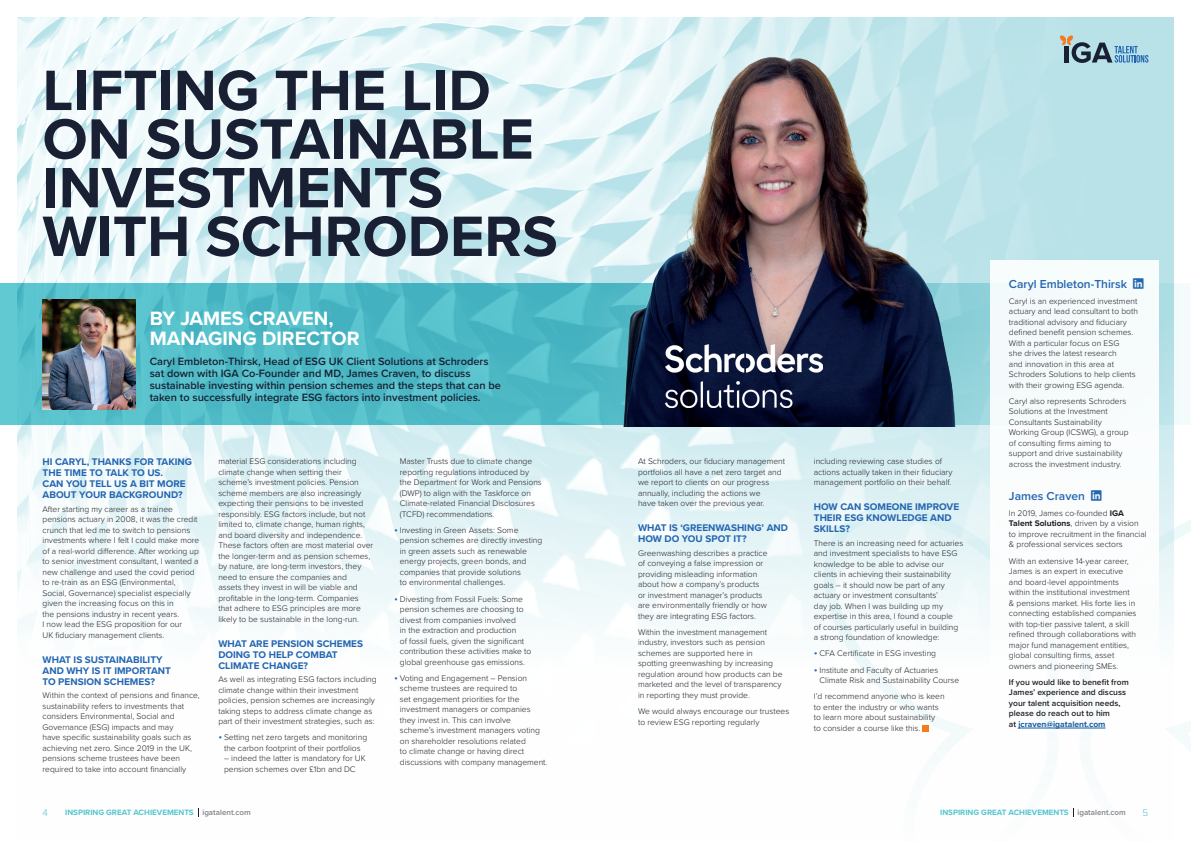
<style>
.page{position:relative;width:1191px;height:842px;background:#fff}
.page>*{position:absolute;margin:0;border:0;box-sizing:border-box;transform-origin:0 0}
.Question{font:700 59px/48.6px "Proxima Nova";color:#192033}
.Question-2{font:700 20px/20px "Proxima Nova";color:#fff}
.Inbody_Title{font:600 12px "Proxima Nova";color:#2365b1}
.subhead_blue{font:600 11px/12px "Proxima Nova";color:#192033}
.Question-3{font:700 10px/11px "Proxima Nova";color:#2365b1}
.t1{font:300 10px "Proxima Nova";color:#54c5cf}
.Body_Text{font:300 8.5px/10.5px "Proxima Nova";color:#201e26}
.Body_Text-2{font:600 8.5px/10.5px "Proxima Nova";color:#201e26}
.t2{font:700 8px "Proxima Nova";color:#54c5cf}
.s1{font-size:11px;color:#2365b1}
.s2{font-weight:700}
.s3{font-weight:700;color:#175d9e}
.s4{font-weight:600;color:#808087}
</style>
<div class="page">
<svg style="left:938px;top:17px;width:236px;height:732px;fill:#b8e2e8"></svg>
<img style="left:17px;top:17px;width:1129px;height:726px">
<div style="left:922px;top:725px;width:7px;height:7px;background:#f47b21"></div>
<svg style="left:0;top:283px;width:1187px;height:142px;background:#59bfca"></svg>
<img style="left:610px;top:38px;width:362px;height:389px">
<img style="left:665px;top:344px;width:157px;height:63px">
<div style="left:989px;top:261px;width:169px;height:491px;background:#fff"></div>
<hr style="left:1018px;top:728px;width:87px;height:1px;background:#175d9e">
<img style="left:43px;top:299px;width:93px;height:110px">
<svg style="left:1060px;top:35px;width:88px;height:28px;background:#8babb8"></svg>
<p class="Question" style="left:43px;top:65px;width:516px">LIFTING THE LID<br>ON SUSTAINABLE<br>INVESTMENTS<br>WITH SCHRODERS</p>
<p class="Question-2" style="left:150px;top:308px;width:211px">BY JAMES CRAVEN,<br>MANAGING DIRECTOR</p>
<p class="subhead_blue" style="left:150px;top:355px;width:353px">Caryl Embleton-Thirsk, Head of ESG UK Client Solutions at Schroders sat down with IGA Co-Founder and MD, James Craven, to discuss sustainable investing within pension schemes and the steps that can be taken to successfully integrate ESG factors into investment policies.</p>
<p class="Question-3" style="left:43px;top:456px;width:151px">HI CARYL, THANKS FOR TAKING<br>THE TIME TO TALK TO US.<br>CAN YOU TELL US A BIT MORE<br>ABOUT YOUR BACKGROUND?</p>
<p class="Body_Text" style="left:43px;top:503px;width:158px">After starting my career as a trainee pensions actuary in 2008, it was the credit crunch that led me to switch to pensions investments where I felt I could make more of a real-world difference. After working up to senior investment consultant, I wanted a new challenge and used the covid period to re-train as an ESG (Environmental, Social, Governance) specialist especially given the increasing focus on this in<br>the pensions industry in recent years.<br>I now lead the ESG proposition for our<br>UK fiduciary management clients.</p>
<p class="Question-3" style="left:43px;top:654px;width:130px">WHAT IS SUSTAINABILITY<br>AND WHY IS IT IMPORTANT<br>TO PENSION SCHEMES?</p>
<p class="Body_Text" style="left:43px;top:689px;width:159px">Within the context of pensions and finance, sustainability refers to investments that considers Environmental, Social and Governance (ESG) impacts and may<br>have specific sustainability goals such as achieving net zero. Since 2019 in the UK, pensions scheme trustees have been required to take into account financially</p>
<p class="Body_Text" style="left:218px;top:456px;width:156px">material ESG considerations including climate change when setting their scheme’s investment policies. Pension scheme members are also increasingly expecting their pensions to be invested responsibly. ESG factors include, but not limited to, climate change, human rights, and board diversity and independence.<br>These factors often are most material over the longer-term and as pension schemes, by nature, are long-term investors, they need to ensure the companies and<br>assets they invest in will be viable and profitable in the long-term. Companies that adhere to ESG principles are more likely to be sustainable in the long-run.</p>
<p class="Question-3" style="left:218px;top:638px;width:146px">WHAT ARE PENSION SCHEMES<br>DOING TO HELP COMBAT<br>CLIMATE CHANGE?</p>
<p class="Body_Text" style="left:218px;top:674px;width:160px">As well as integrating ESG factors including climate change within their investment policies, pension schemes are increasingly taking steps to address climate change as part of their investment strategies, such as:</p>
<p class="Body_Text" style="left:218px;top:732px;width:150px;text-align:center"><span class="s1">•</span> Setting net zero targets and monitoring the carbon footprint of their portfolios</p>
<p class="Body_Text" style="left:224px;top:753px;width:143px">– indeed the latter is mandatory for UK pension schemes over £1bn and DC</p>
<p class="Body_Text" style="left:400px;top:456px;width:143px">Master Trusts due to climate change reporting regulations introduced by the Department for Work and Pensions (DWP) to align with the Taskforce on Climate-related Financial Disclosures (TCFD) recommendations.</p>
<p class="Body_Text" style="left:400px;top:524px;width:144px;text-indent:-6px"><span class="s1">•</span> Investing in Green Assets: Some pension schemes are directly investing in green assets such as renewable energy projects, green bonds, and companies that provide solutions<br>to environmental challenges.</p>
<p class="Body_Text" style="left:400px;top:593px;width:133px;text-indent:-6px"><span class="s1">•</span> Divesting from Fossil Fuels: Some pension schemes are choosing to divest from companies involved<br>in the extraction and production<br>of fossil fuels, given the significant contribution these activities make to global greenhouse gas emissions.</p>
<p class="Body_Text" style="left:400px;top:672px;width:149px;text-indent:-6px"><span class="s1">•</span> Voting and Engagement – Pension scheme trustees are required to<br>set engagement priorities for the investment managers or companies they invest in. This can involve scheme’s investment managers voting on shareholder resolutions related<br>to climate change or having direct discussions with company management.</p>
<p class="Body_Text" style="left:638px;top:456px;width:149px">At Schroders, our fiduciary management portfolios all have a net zero target and we report to clients on our progress annually, including the actions we<br>have taken over the previous year.</p>
<p class="Question-3" style="left:638px;top:522px;width:151px">WHAT IS ‘GREENWASHING’ AND<br>HOW DO YOU SPOT IT?</p>
<p class="Body_Text" style="left:638px;top:547px;width:131px">Greenwashing describes a practice of conveying a false impression or providing misleading information about how a company’s products or investment manager’s products are environmentally friendly or how they are integrating ESG factors.</p>
<p class="Body_Text" style="left:638px;top:626px;width:146px">Within the investment management industry, investors such as pension schemes are supported here in spotting greenwashing by increasing regulation around how products can be marketed and the level of transparency in reporting they must provide.</p>
<p class="Body_Text" style="left:638px;top:705px;width:153px">We would always encourage our trustees to review ESG reporting regularly</p>
<p class="Body_Text" style="left:814px;top:456px;width:140px">including reviewing case studies of actions actually taken in their fiduciary management portfolio on their behalf.</p>
<p class="Question-3" style="left:814px;top:501px;width:147px">HOW CAN SOMEONE IMPROVE<br>THEIR ESG KNOWLEDGE AND<br>SKILLS?</p>
<p class="Body_Text" style="left:814px;top:537px;width:151px">There is an increasing need for actuaries and investment specialists to have ESG knowledge to be able to advise our clients in achieving their sustainability goals – it should now be part of any actuary or investment consultants’<br>day job. When I was building up my expertise in this area, I found a couple<br>of courses particularly useful in building a strong foundation of knowledge:</p>
<p class="Body_Text" style="left:814px;top:648px;width:124px"><span class="s1">•</span> CFA Certificate in ESG investing</p>
<p class="Body_Text" style="left:819px;top:664px;width:141px;text-indent:-6px"><span class="s1">•</span> Institute and Faculty of Actuaries<br>Climate Risk and Sustainability Course</p>
<p class="Body_Text" style="left:814px;top:691px;width:132px">I’d recommend anyone who is keen to enter the industry or who wants to learn more about sustainability<br>to consider a course like this.</p>
<p class="Inbody_Title" style="left:1009px;top:275px;width:136px">Caryl Embleton-Thirsk ●■■</p>
<p class="Body_Text" style="left:1009px;top:295px;width:131px">Caryl is an experienced investment actuary and lead consultant to both traditional advisory and fiduciary defined benefit pension schemes.<br>With a particular focus on ESG<br>she drives the latest research<br>and innovation in this area at Schroders Solutions to help clients with their growing ESG agenda.</p>
<p class="Body_Text" style="left:1009px;top:395px;width:121px">Caryl also represents Schroders<br>Solutions at the Investment<br>Consultants Sustainability<br>Working Group (ICSWG), a group of consulting firms aiming to support and drive sustainability across the investment industry.</p>
<p class="Inbody_Title" style="left:1009px;top:487px;width:77px">James Craven</p>
<p class="Body_Text" style="left:1009px;top:507px;width:139px">In 2019, James co-founded <span class="s2">IGA Talent Solutions</span>, driven by a vision to improve recruitment in the financial &amp; professional services sectors</p>
<p class="Body_Text" style="left:1009px;top:555px;width:129px">With an extensive 14-year career, James is an expert in executive and board-level appointments within the institutional investment &amp; pensions market. His forte lies in connecting established companies with top-tier passive talent, a skill refined through collaborations with major fund management entities, global consulting firms, asset owners and pioneering SMEs.</p>
<p class="Body_Text-2" style="left:1009px;top:676px;width:121px">If you would like to benefit from<br>James’ experience and discuss your talent acquisition needs, please do reach out to him<br>at <span class="s3">jcraven@igatalent.com</span></p>
<p class="t1" style="left:43px;top:805px;width:7px">4</p>
<p class="t2" style="left:65px;top:807px;width:187px">INSPIRING GREAT ACHIEVEMENTS <span class="s4">igatalent.com</span></p>
<p class="t2" style="left:940px;top:807px;width:187px">INSPIRING GREAT ACHIEVEMENTS <span class="s4">igatalent.com</span></p>
<p class="t1" style="left:1142px;top:805px;width:7px">5</p>
</div>
